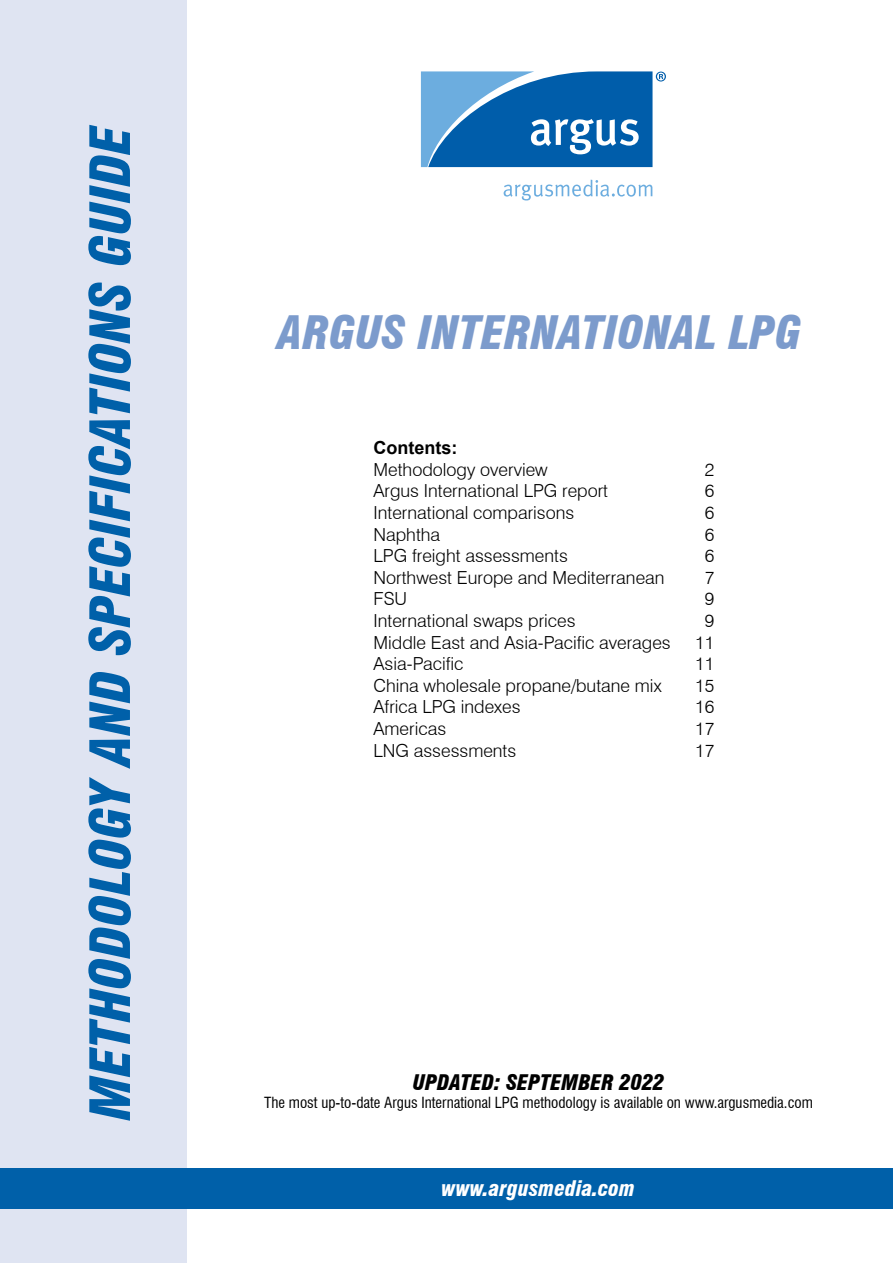
<style>
.page{position:relative;width:893px;height:1263px;background:#fff}
.page>*{position:absolute;margin:0;border:0;box-sizing:border-box;transform-origin:0 0}
.t1{font:italic 900 condensed 54px "Swiss 721 BT";color:#0060a9}
.t2{font:italic 900 condensed 45px "Swiss 721 BT";color:#7c9bcc}
.t3{font:italic 900 condensed 21px "Swiss 721 BT";color:#000}
.t4{font:italic 900 condensed 21px "Swiss 721 BT";color:#fff}
.t5{font:300 18px "Swiss 721 BT";color:#000}
.t6{font:700 18px "Arial";color:#000}
.t7{font:condensed 15px "Swiss 721 BT";color:#000}
</style>
<div class="page">
<div style="left:0;top:0;width:186px;height:1263px;background:#dfe4f2"></div>
<div style="left:0;top:1168px;width:893px;height:41px;background:#0060a9"></div>
<svg style="left:504px;top:180px;width:148px;height:20px"></svg>
<svg style="left:421px;top:71px;width:245px;height:96px;background:#3983c0"></svg>
<h1 class="t1" style="left:78px;top:1120px;width:997px;rotate:-90deg">METHODOLOGY AND SPECIFICATIONS GUIDE</h1>
<h2 class="t2" style="left:278px;top:306px;width:477px">ARG US INTERNATIONAL LPG</h2>
<p class="t6" style="left:373px;top:435px;width:85px">Contents:</p>
<p class="t5" style="left:373px;top:458px;width:176px">Methodology overview</p>
<p class="t5" style="left:705px;top:458px;width:11px">2</p>
<p class="t5" style="left:373px;top:480px;width:236px">Argus International LPG report</p>
<p class="t5" style="left:705px;top:480px;width:11px">6</p>
<p class="t5" style="left:373px;top:502px;width:202px">International comparisons</p>
<p class="t5" style="left:705px;top:502px;width:11px">6</p>
<p class="t5" style="left:373px;top:523px;width:68px">Naphtha</p>
<p class="t5" style="left:705px;top:523px;width:11px">6</p>
<p class="t5" style="left:373px;top:545px;width:196px">LPG freight assessments</p>
<p class="t5" style="left:705px;top:545px;width:11px">6</p>
<p class="t5" style="left:373px;top:566px;width:293px">Northwest Europe and Mediterranean</p>
<p class="t5" style="left:705px;top:566px;width:11px">7</p>
<p class="t5" style="left:373px;top:588px;width:35px">FSU</p>
<p class="t5" style="left:705px;top:588px;width:11px">9</p>
<p class="t5" style="left:373px;top:610px;width:204px">International swaps prices</p>
<p class="t5" style="left:705px;top:610px;width:11px">9</p>
<p class="t5" style="left:373px;top:631px;width:299px">Middle East and Asia-Pacific averages</p>
<p class="t5" style="left:695px;top:631px;width:21px">11</p>
<p class="t5" style="left:373px;top:653px;width:91px">Asia-Pacific</p>
<p class="t5" style="left:695px;top:653px;width:21px">11</p>
<p class="t5" style="left:373px;top:674px;width:290px">China wholesale propane/butane mix</p>
<p class="t5" style="left:695px;top:674px;width:21px">15</p>
<p class="t5" style="left:373px;top:696px;width:149px">Africa LPG indexes</p>
<p class="t5" style="left:695px;top:696px;width:21px">16</p>
<p class="t5" style="left:373px;top:718px;width:74px">Americas</p>
<p class="t5" style="left:695px;top:718px;width:21px">17</p>
<p class="t5" style="left:373px;top:739px;width:144px">LNG assessments</p>
<p class="t5" style="left:695px;top:739px;width:21px">17</p>
<p class="t3" style="left:413px;top:1070px;width:253px">UPDATED: SEPTEMBER 2022</p>
<p class="t7" style="left:264px;top:1094px;width:550px">The most up-to-date Argus International LPG methodology is available on www.argusmedia.com</p>
<p class="t4" style="left:441px;top:1176px;width:195px">WWW.ARGUSMEDIA.COM</p>
</div>
